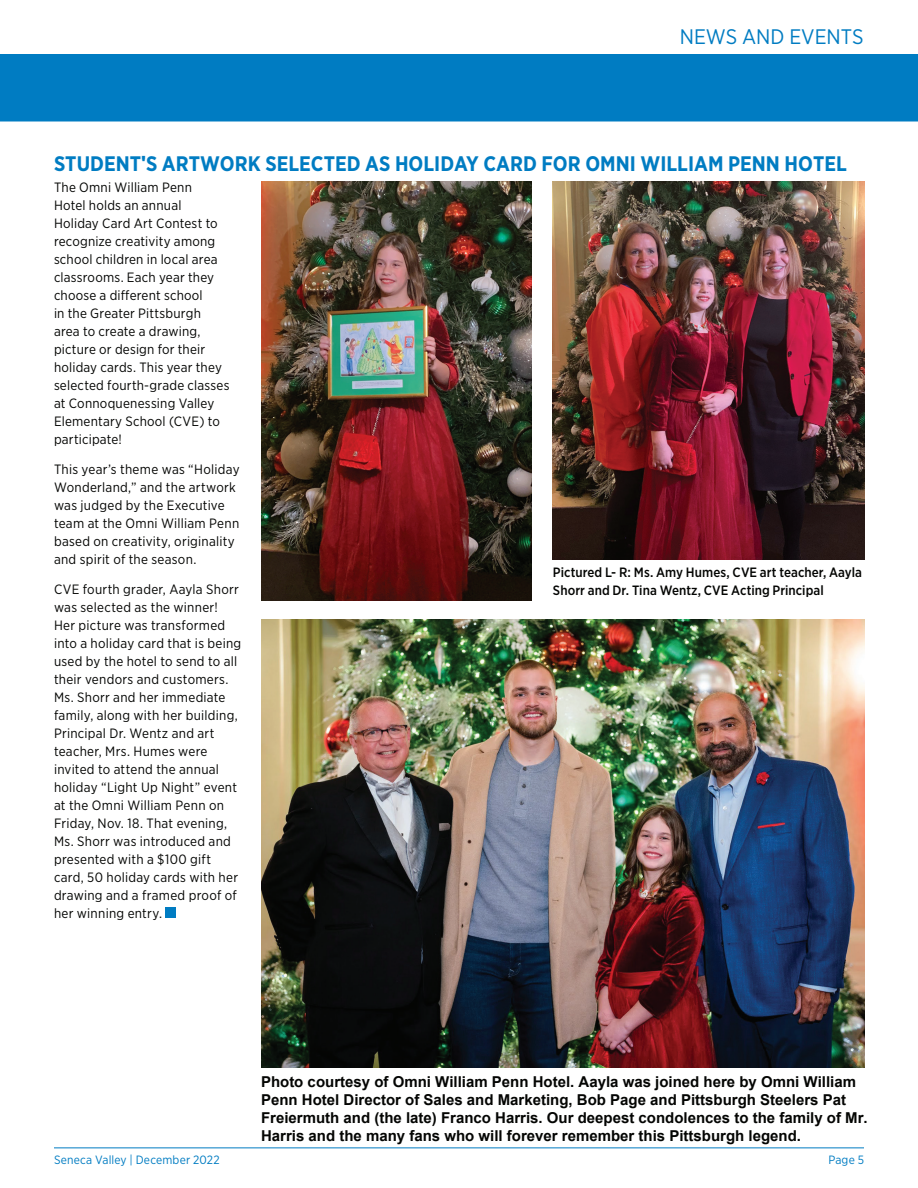
<style>
.page{position:relative;width:918px;height:1188px;background:#fff}
.page>*{position:absolute;margin:0;border:0;box-sizing:border-box;transform-origin:0 0}
.t1{font:700 21px "Gotham Narrow";color:#007cc2}
.t2{font:21px "Gotham Narrow";color:#007cc2}
.t3{font:700 15px/18px "Arial";color:#040503}
.t4{font:13.5px/18px "Gotham Narrow";letter-spacing:.015em;color:#040503}
.t5{font:500 13.5px/18px "Gotham Narrow";letter-spacing:.005em;color:#040503}
.t6{font:12px "Gotham Narrow";letter-spacing:.015em;color:#007cc2}
.s1{font-family:"Arial"}
.s2{font-style:inherit}
</style>
<div class="page">
<hr style="left:54px;top:1148px;width:810px;height:1px;background:#007cc2">
<div style="left:0;top:54px;width:918px;height:68px;background:#007cc2"></div>
<div style="left:165px;top:907px;width:11px;height:11px;background:#007cc2"></div>
<img style="left:261px;top:181px;width:270px;height:419px">
<img style="left:553px;top:181px;width:311px;height:378px">
<img style="left:261px;top:619px;width:603px;height:449px">
<h1 class="t2" style="left:680px;top:23px;width:185px">NEWS AND EVENTS</h1>
<h1 class="t1" style="left:54px;top:150px;width:794px">STUDENT<span class="s1">'</span>S ARTWORK SELECTED AS HOLIDAY CARD FOR OMNI WILLIAM PENN HOTEL</h1>
<p class="t4" style="left:54px;top:178px;width:177px">The Omni William Penn<br>Hotel holds an annual<br>Holiday Card Art Contest to recognize creativity among school children in local area classrooms. Each year they choose a different school<br>in the Greater Pittsburgh area to create a drawing, picture or design for their holiday cards. This year they selected fourth-grade classes at Connoquenessing Valley<br>Elementary School (CVE) to participate!</p>
<p class="t4" style="left:54px;top:460px;width:187px">This year’s theme was “Holiday<br>Wonderland,” and the artwork was judged by the Executive team at the Omni William Penn based on creativity, originality and spirit of the season.</p>
<p class="t4" style="left:54px;top:580px;width:189px">CVE fourth grader, Aayla Shorr was selected as the winner!<br>Her picture was transformed into a holiday card that is being used by the hotel to send to all their vendors and customers.<br>Ms. Shorr and her immediate family, along with her building,<br>Principal Dr. Wentz and art teacher, Mrs. Humes were invited to attend the annual holiday “Light Up Night” event at the Omni William Penn on<br>Friday, Nov. 18. That evening,<br>Ms. Shorr was introduced and presented with a $100 gift card, 50 holiday cards with her drawing and a framed proof of her winning entry.</p>
<p class="t5" style="left:553px;top:563px;width:311px">Pictured L- R: Ms. Amy Humes, CVE art teacher, Aayla<br>Shorr and Dr. Tina Wentz, CVE Acting Principal</p>
<p class="t3" style="left:261px;top:1073px;width:608px">Photo courtesy of Omni William Penn Hotel. Aayla was joined here by Omni William Penn Hotel Director of Sales and Marketing, Bob Page and Pittsburgh Steelers Pat Freier<span class="s2">m</span>uth and (the late) Franco Harris. Our deepest condolences to the family of Mr.<br>Harris and the many fans who will forever remember this Pittsburgh legend.</p>
<p class="t6" style="left:54px;top:1153px;width:167px">Seneca Valley | December 2022</p>
<p class="t6" style="left:828px;top:1153px;width:37px">Page 5</p>
</div>
